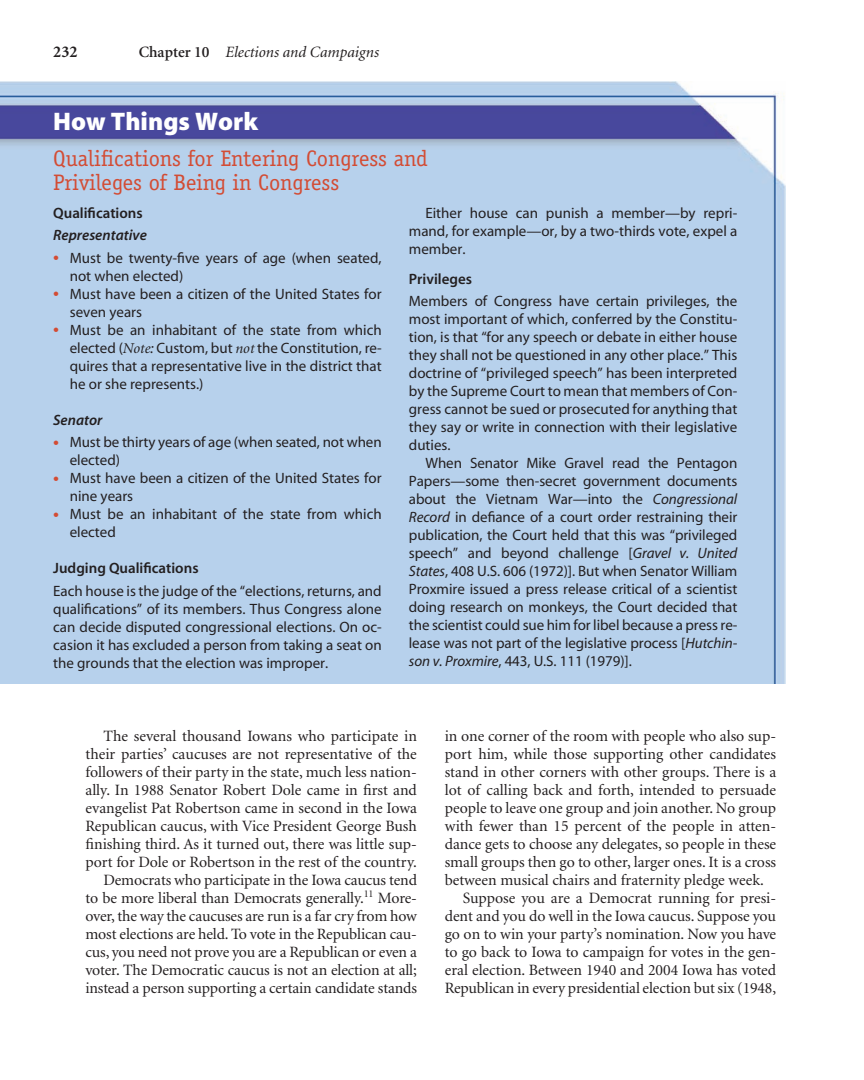
<style>
.page{position:relative;width:864px;height:1080px;background:#fff}
.page>*{position:absolute;margin:0;border:0;box-sizing:border-box;transform-origin:0 0}
.t1{font:25.5px "Myriad Blk";color:#fff}
.t2{font:22.5px/24px "Officina Serif";color:#d34c34}
.t3{font:700 16.5px "Minion";color:#231f20}
.t4{font:15.75px/18px "Minion";color:#231f20;text-align:right}
.t5{font:italic 15.75px "Minion";color:#231f20}
.t6{font:15px/18px "Myriad Reg";color:#231f20}
.t7{font:15px/22.5px "Myriad Sem";color:#231f20}
.t8{font:15px "Myriad Sem Itl";color:#231f20}
.s1{font-weight:600;font-style:normal}
.s2{font-family:"Myriad Sem Itl"}
.s3{font-size:21px;color:#d34c34}
.s4{font-family:"Minion";font-style:italic}
.s5{font-family:"Myriad Reg Itl"}
.s6{font-family:"Myriad Sem"}
</style>
<div class="page">
<img style="left:0;top:81px;width:785px;height:603px">
<p class="t3" style="left:53px;top:45px;width:26px">232</p>
<p class="t5" style="left:139px;top:46px;width:242px"><span class="s1">Chapter 10</span> Elections and Campaigns</p>
<p class="t1" style="left:53px;top:112px;width:206px">How Things Work</p>
<p class="t2" style="left:53px;top:148px;width:376px">Qualifications for Entering Congress and<br>Privileges of Being in Congress</p>
<p class="t7" style="left:53px;top:202px;width:95px">Qualifications<br><span class="s2">Representative</span></p>
<p class="t6" style="left:70px;top:250px;width:313px;text-indent:-16px"><span class="s3">•</span> Must be twenty-five years of age (when seated, not when elected)</p>
<p class="t6" style="left:70px;top:286px;width:314px;text-indent:-16px"><span class="s3">•</span> Must have been a citizen of the United States for seven years</p>
<p class="t6" style="left:70px;top:322px;width:314px;text-align:justify;text-indent:-16px"><span class="s3">•</span> Must be an inhabitant of the state from which elected (<span class="s4">Note</span><span class="s5">:</span> Custom, but <span class="s4">not</span> the Constitution, re&shy;quires that a representative live in the district that he or she represents.)</p>
<p class="t8" style="left:53px;top:414px;width:51px">Senator</p>
<p class="t6" style="left:70px;top:434px;width:314px;text-indent:-16px"><span class="s3">•</span> Must be thirty years of age (when seated, not when elected)</p>
<p class="t6" style="left:70px;top:470px;width:314px;text-indent:-16px"><span class="s3">•</span> Must have been a citizen of the United States for nine years</p>
<p class="t6" style="left:70px;top:506px;width:313px;text-indent:-16px"><span class="s3">•</span> Must be an inhabitant of the state from which elected</p>
<p class="t6" style="left:53px;top:558px;width:330px;line-height:22.5px"><span class="s6">Judging Qualifications<br></span>Each house is the judge of the “elections, returns, and</p>
<p class="t6" style="left:53px;top:601px;width:330px;text-align:justify">qualifications” of its members. Thus Congress alone can decide disputed congressional elections. On oc&shy;casion it has excluded a person from taking a seat on the grounds that the election was improper.</p>
<p class="t6" style="left:409px;top:205px;width:330px;text-align:justify;text-indent:16px">Either house can punish a member—by repri&shy;mand, for example—or, by a two-thirds vote, expel a member.</p>
<p class="t6" style="left:409px;top:268px;width:330px;line-height:22.5px"><span class="s6">Privileges<br></span>Members of Congress have certain privileges, the</p>
<p class="t6" style="left:409px;top:311px;width:330px">most important of which, conferred by the Constitu-</p>
<p class="t6" style="left:409px;top:329px;width:330px">tion, is that “for any speech or debate in either house</p>
<p class="t6" style="left:409px;top:347px;width:330px">they shall not be questioned in any other place.” This</p>
<p class="t6" style="left:409px;top:365px;width:330px">doctrine of “privileged speech” has been interpreted</p>
<p class="t6" style="left:409px;top:383px;width:330px">by the Supreme Court to mean that members of Con-</p>
<p class="t6" style="left:409px;top:401px;width:330px">gress cannot be sued or prosecuted for anything that</p>
<p class="t6" style="left:409px;top:419px;width:330px">they say or write in connection with their legislative</p>
<p class="t6" style="left:409px;top:437px;width:43px">duties.</p>
<p class="t6" style="left:425px;top:455px;width:313px">When Senator Mike Gravel read the Pentagon</p>
<p class="t6" style="left:409px;top:473px;width:330px">Papers—some then-secret government documents</p>
<p class="t6" style="left:409px;top:491px;width:330px">about the Vietnam War—into the <span class="s5">Congressional</span></p>
<p class="t6" style="left:409px;top:509px;width:330px"><span class="s5">Record</span> in defiance of a court order restraining their</p>
<p class="t6" style="left:409px;top:527px;width:330px">publication, the Court held that this was “privileged</p>
<p class="t6" style="left:409px;top:545px;width:330px">speech” and beyond challenge [<span class="s5">Gravel v. United</span></p>
<p class="t6" style="left:409px;top:563px;width:330px"><span class="s5">States</span>, 408 U.S. 606 (1972)]. But when Senator William</p>
<p class="t6" style="left:409px;top:581px;width:330px">Proxmire issued a press release critical of a scientist</p>
<p class="t6" style="left:409px;top:599px;width:330px">doing research on monkeys, the Court decided that</p>
<p class="t6" style="left:409px;top:617px;width:330px">the scientist could sue him for libel because a press re-</p>
<p class="t6" style="left:409px;top:635px;width:330px">lease was not part of the legislative process [<span class="s5">Hutchin-</span></p>
<p class="t6" style="left:409px;top:653px;width:224px"><span class="s5">son v. Proxmire</span>, 443, U.S. 111 (1979)].</p>
<p class="t4" style="left:85px;top:728px;width:333px">The several thousand Iowans who participate in their parties’ caucuses are not representative of the followers of their party in the state, much less nation&shy;ally. In 1988 Senator Robert Dole came in first and evangelist Pat Robertson came in second in the Iowa Republican caucus, with Vice President George Bush finishing third. As it turned out, there was little sup&shy;port for Dole or Robertson in the rest of the country.<br>Democrats who participate in the Iowa caucus tend<br>to be more liberal than Democrats generally.<sup>11</sup> More&shy;over, the way the caucuses are run is a far cry from how most elections are held. To vote in the Republican cau&shy;cus, you need not prove you are a Republican or even a voter. The Democratic caucus is not an election at all; instead a person supporting a certain candidate stands</p>
<p class="t4" style="left:445px;top:728px;width:333px">in one corner of the room with people who also sup-</p>
<p class="t4" style="left:445px;top:746px;width:333px">port him, while those supporting other candidates</p>
<p class="t4" style="left:445px;top:764px;width:333px">stand in other corners with other groups. There is a</p>
<p class="t4" style="left:445px;top:782px;width:333px">lot of calling back and forth, intended to persuade</p>
<p class="t4" style="left:445px;top:800px;width:333px">people to leave one group and join another. No group</p>
<p class="t4" style="left:445px;top:818px;width:333px">with fewer than 15 percent of the people in atten-</p>
<p class="t4" style="left:445px;top:836px;width:333px">dance gets to choose any delegates, so people in these</p>
<p class="t4" style="left:445px;top:854px;width:333px">small groups then go to other, larger ones. It is a cross</p>
<p class="t4" style="left:445px;top:872px;width:321px">between musical chairs and fraternity pledge week.</p>
<p class="t4" style="left:463px;top:890px;width:315px">Suppose you are a Democrat running for presi-</p>
<p class="t4" style="left:445px;top:908px;width:333px">dent and you do well in the Iowa caucus. Suppose you</p>
<p class="t4" style="left:445px;top:926px;width:333px">go on to win your party’s nomination. Now you have</p>
<p class="t4" style="left:445px;top:944px;width:333px">to go back to Iowa to campaign for votes in the gen-</p>
<p class="t4" style="left:445px;top:962px;width:333px">eral election. Between 1940 and 2004 Iowa has voted</p>
<p class="t4" style="left:445px;top:980px;width:333px">Republican in every presidential election but six (1948,</p>
</div>
